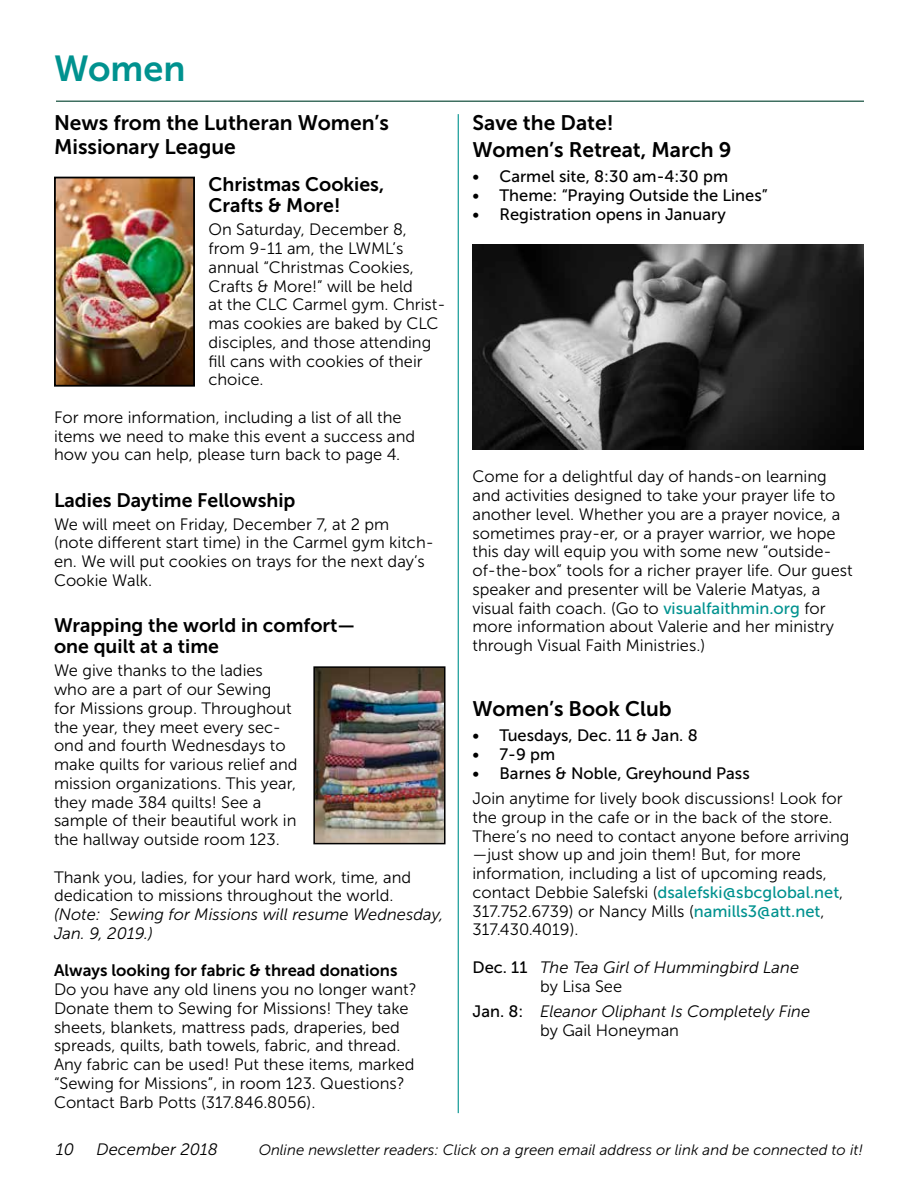
<style>
.page{position:relative;width:918px;height:1188px;background:#fff}
.page>*{position:absolute;margin:0;border:0;box-sizing:border-box;transform-origin:0 0}
.t1{font:36px "Museo Sans 700";color:#00928f}
.t2{font:21px/24px "Museo Sans 700";color:#000}
.t3{font:19.5px/21px "Museo Sans 700";color:#000}
.t4{font:16.5px/18.8px "Museo Sans 300";color:#000}
.t5{font:italic 16.5px/18.8px "Museo Sans 300";color:#000}
.t6{font:16.5px "Museo Sans 500";color:#000}
.t7{font:16.5px "Museo Sans 700";color:#000}
.t8{font:italic 15px "Museo Sans 300";color:#000}
.s1{font-family:"Museo Sans 500";color:#00928f}
.s2{font-family:"Museo Sans 500";font-style:normal}
.s3{font-style:normal}
</style>
<div class="page">
<hr style="left:56px;top:100px;width:808px;height:2px;background:#3f6f60">
<img style="left:57px;top:180px;width:135px;height:204px">
<div style="left:54px;top:177px;width:141px;height:210px;border:2px solid #000"></div>
<hr style="left:458px;top:114px;width:1px;height:999px;background:#00928f">
<img style="left:316px;top:669px;width:127px;height:172px">
<div style="left:313px;top:666px;width:133px;height:178px;border:2px solid #000"></div>
<img style="left:472px;top:244px;width:392px;height:206px">
<h1 class="t1" style="left:54px;top:49px;width:133px">Women</h1>
<p class="t2" style="left:54px;top:111px;width:336px">News from the Lutheran Women’s<br>Missionary League</p>
<p class="t2" style="left:473px;top:109px;width:261px;line-height:27px">Save the Date!<br>Women’s Retreat, March 9</p>
<p class="t6" style="left:472px;top:168px;width:257px">• Carmel site, 8:30 am-4:30 pm</p>
<p class="t6" style="left:472px;top:186px;width:297px">• Theme: “Praying Outside the Lines”</p>
<p class="t6" style="left:472px;top:205px;width:255px">• Registration opens in January</p>
<p class="t3" style="left:208px;top:174px;width:177px">Christmas Cookies,<br>Crafts &amp; More!</p>
<p class="t4" style="left:208px;top:220px;width:239px">On Saturday, December 8, from 9-11 am, the LWML’s annual “Christmas Cookies,<br>Crafts &amp; More!” will be held<br>at the CLC Carmel gym. Christ&shy;mas cookies are baked by CLC disciples, and those attending fill cans with cookies of their choice.</p>
<p class="t4" style="left:54px;top:408px;width:363px">For more information, including a list of all the items we need to make this event a success and how you can help, please turn back to page 4.</p>
<p class="t3" style="left:54px;top:489px;width:243px">Ladies Daytime Fellowship</p>
<p class="t4" style="left:54px;top:515px;width:381px">We will meet on Friday, December 7, at 2 pm<br>(note different start time) in the Carmel gym kitch&shy;en. We will put cookies on trays for the next day’s Cookie Walk.</p>
<p class="t3" style="left:54px;top:615px;width:303px">Wrapping the world in comfort— one quilt at a time</p>
<p class="t4" style="left:54px;top:661px;width:245px">We give thanks to the ladies who are a part of our Sewing<br>for Missions group. Throughout the year, they meet every sec&shy;ond and fourth Wednesdays to make quilts for various relief and mission organizations. This year, they made 384 quilts! See a sample of their beautiful work in the hallway outside room 123.</p>
<p class="t4" style="left:54px;top:868px;width:359px">Thank you, ladies, for your hard work, time, and dedication to missions throughout the world.</p>
<p class="t5" style="left:54px;top:905px;width:391px">(Note: Sewing for Missions will resume Wednesday,<br>Jan. 9, 2019.)</p>
<p class="t7" style="left:54px;top:961px;width:345px">Always looking for fabric &amp; thread donations</p>
<p class="t4" style="left:54px;top:980px;width:364px">Do you have any old linens you no longer want?<br>Donate them to Sewing for Missions! They take sheets, blankets, mattress pads, draperies, bed spreads, quilts, bath towels, fabric, and thread.<br>Any fabric can be used! Put these items, marked “Sewing for Missions”, in room 123. Questions?<br>Contact Barb Potts (317.846.8056).</p>
<p class="t4" style="left:472px;top:467px;width:382px">Come for a delightful day of hands-on learning and activities designed to take your prayer life to another level. Whether you are a prayer novice, a sometimes pray-er, or a prayer warrior, we hope this day will equip you with some new “outside&shy;of-the-box” tools for a richer prayer life. Our guest speaker and presenter will be Valerie Matyas, a visual faith coach. (Go to <span class="s1">visualfaithmin.org</span> for more information about Valerie and her ministry through Visual Faith Ministries.)</p>
<p class="t2" style="left:472px;top:696px;width:201px">Women’s Book Club</p>
<p class="t6" style="left:472px;top:726px;width:227px">• Tuesdays, Dec. 11 &amp; Jan. 8</p>
<p class="t6" style="left:472px;top:745px;width:84px">• 7-9 pm</p>
<p class="t6" style="left:472px;top:764px;width:279px">• Barnes &amp; Noble, Greyhound Pass</p>
<p class="t4" style="left:472px;top:789px;width:379px">Join anytime for lively book discussions! Look for the group in the cafe or in the back of the store.<br>There’s no need to contact anyone before arriving —just show up and join them! But, for more information, including a list of upcoming reads, contact Debbie Salefski (<span class="s1">dsalefski@sbcglobal.net</span>, 317.752.6739) or Nancy Mills (<span class="s1">namills3@att.net</span>, 317.430.4019).</p>
<p class="t5" style="left:540px;top:958px;width:261px;text-indent:-68px"><span class="s2">Dec. 11</span> The Tea Girl of Hummingbird Lane <span class="s3">by Lisa See</span></p>
<p class="t5" style="left:540px;top:1002px;width:272px;text-indent:-68px"><span class="s2">Jan. 8:</span> Eleanor Oliphant Is Completely Fine <span class="s3">by Gail Honeyman</span></p>
<p class="t5" style="left:56px;top:1140px;width:20px">10</p>
<p class="t5" style="left:97px;top:1140px;width:123px">December 2018</p>
<p class="t8" style="left:259px;top:1142px;width:606px">Online newsletter readers: Click on a green email address or link and be connected to it!</p>
</div>
